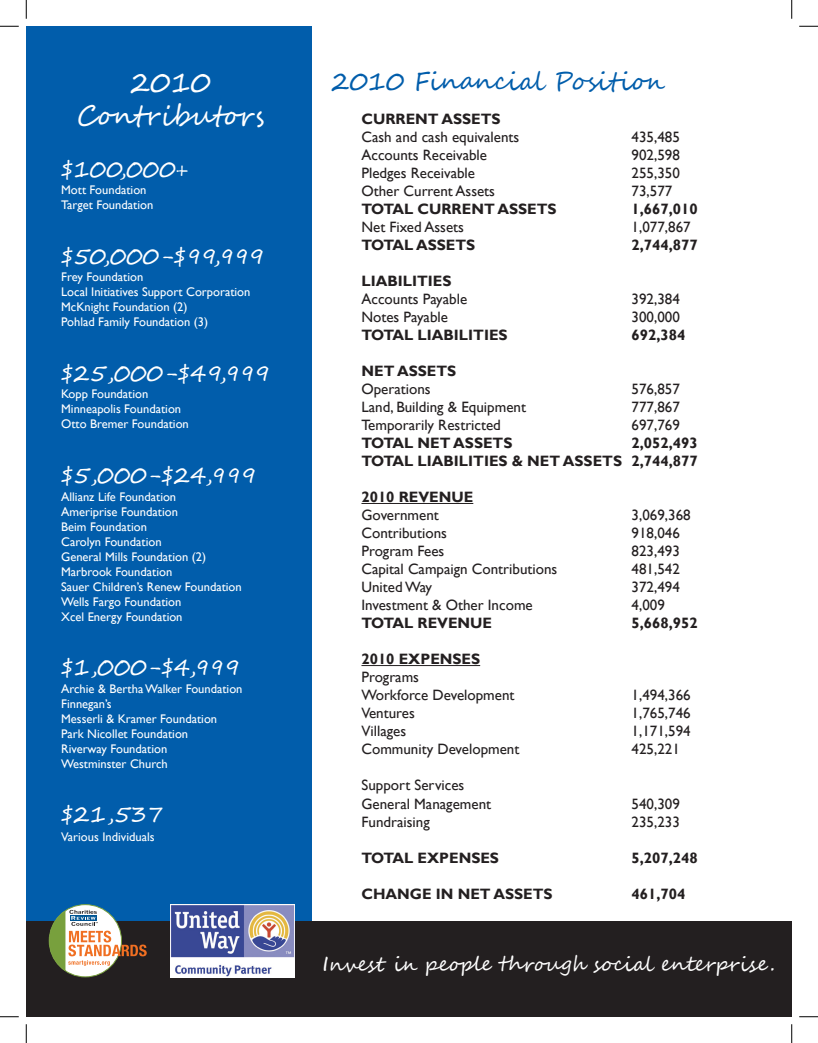
<style>
.page{position:relative;width:818px;height:1043px;background:#fff}
.page>*{position:absolute;margin:0;border:0;box-sizing:border-box;transform-origin:0 0}
.t1{font:27.5px/33px "Segoe Script";color:#fff;text-align:center}
.t2{font:25px "Segoe Script";color:#015dab}
.t3{font:22.5px "Segoe Script";color:#fff}
.t4{font:22.5px "Segoe Script";letter-spacing:-.035em;color:#fff}
.t5{font:20px "Segoe Script";color:#fff}
.t6{font:15px/18px "Gill Sans";color:#231f20}
.t7{font:700 15px/18px "Gill Sans";color:#231f20;text-align:right}
.t8{font:12.5px/15px "Gill Sans";color:#fff}
</style>
<div class="page">
<div style="left:26px;top:26px;width:285px;height:990px;background:#015dab"></div>
<hr style="left:361px;top:503px;width:112px;height:1px;background:#231f20">
<hr style="left:361px;top:665px;width:119px;height:1px;background:#231f20">
<div style="left:26px;top:921px;width:765px;height:95px;background:#231f20"></div>
<svg style="left:49px;top:904px;width:72px;height:72px"></svg>
<svg style="left:49px;top:909px;width:98px;height:61px"></svg>
<img style="left:171px;top:904px;width:124px;height:73px">
<svg style="left:0;top:25px;width:19px;height:2px"></svg>
<svg style="left:799px;top:25px;width:19px;height:2px"></svg>
<svg style="left:0;top:1016px;width:19px;height:1px"></svg>
<svg style="left:799px;top:1016px;width:19px;height:1px"></svg>
<svg style="left:25px;top:0;width:2px;height:19px"></svg>
<svg style="left:25px;top:1024px;width:2px;height:18px"></svg>
<svg style="left:791px;top:0;width:1px;height:19px"></svg>
<svg style="left:791px;top:1024px;width:1px;height:18px"></svg>
<h1 class="t1" style="left:77px;top:66px;width:189px">2010<br>Contributors</h1>
<h3 class="t3" style="left:61px;top:151px;width:129px">$100,000+</h3>
<p class="t8" style="left:61px;top:183px;width:94px">Mott Foundation<br>Target Foundation</p>
<h3 class="t4" style="left:61px;top:238px;width:205px">$50,000-$99,999</h3>
<p class="t8" style="left:61px;top:270px;width:191px">Frey Foundation<br>Local Initiatives Support Corporation<br>McKnight Foundation (2)<br>Pohlad Family Foundation (3)</p>
<h3 class="t3" style="left:61px;top:355px;width:211px">$25,000-$49,999</h3>
<p class="t8" style="left:61px;top:387px;width:129px">Kopp Foundation<br>Minneapolis Foundation<br>Otto Bremer Foundation</p>
<h3 class="t3" style="left:61px;top:457px;width:197px">$5,000-$24,999</h3>
<p class="t8" style="left:61px;top:489px;width:182px">Allianz Life Foundation<br>Ameriprise Foundation<br>Beim Foundation<br>Carolyn Foundation<br>General Mills Foundation (2)<br>Marbrook Foundation<br>Sauer Children’s Renew Foundation<br>Wells Fargo Foundation<br>Xcel Energy Foundation</p>
<h3 class="t3" style="left:61px;top:649px;width:181px">$1,000-$4,999</h3>
<p class="t8" style="left:61px;top:681px;width:183px">Archie &amp; Bertha Walker Foundation<br>Finnegan’s<br>Messerli &amp; Kramer Foundation<br>Park Nicollet Foundation<br>Riverway Foundation<br>Westminster Church</p>
<h3 class="t3" style="left:61px;top:796px;width:104px">$21,537</h3>
<p class="t8" style="left:61px;top:829px;width:95px">Various Individuals</p>
<h2 class="t2" style="left:331px;top:61px;width:335px">2010 Financial Position</h2>
<p class="t7" style="left:361px;top:110px;width:141px">CURRENT ASSETS</p>
<p class="t6" style="left:361px;top:128px;width:159px">Cash and cash equivalents</p>
<p class="t6" style="left:631px;top:128px;width:50px">435,485</p>
<p class="t6" style="left:361px;top:146px;width:127px">Accounts Receivable</p>
<p class="t6" style="left:631px;top:146px;width:50px">902,598</p>
<p class="t6" style="left:361px;top:164px;width:115px">Pledges Receivable</p>
<p class="t6" style="left:631px;top:164px;width:50px">255,350</p>
<p class="t6" style="left:361px;top:182px;width:135px">Other Current Assets</p>
<p class="t6" style="left:631px;top:182px;width:42px">73,577</p>
<p class="t7" style="left:361px;top:200px;width:197px">TOTAL CURRENT ASSETS</p>
<p class="t7" style="left:631px;top:200px;width:68px">1,667,010</p>
<p class="t6" style="left:361px;top:218px;width:104px">Net Fixed Assets</p>
<p class="t6" style="left:631px;top:218px;width:61px">1,077,867</p>
<p class="t7" style="left:361px;top:236px;width:115px">TOTAL ASSETS</p>
<p class="t7" style="left:631px;top:236px;width:68px">2,744,877</p>
<p class="t7" style="left:361px;top:272px;width:91px">LIABILITIES</p>
<p class="t6" style="left:361px;top:290px;width:107px">Accounts Payable</p>
<p class="t6" style="left:631px;top:290px;width:50px">392,384</p>
<p class="t6" style="left:361px;top:308px;width:88px">Notes Payable</p>
<p class="t6" style="left:631px;top:308px;width:50px">300,000</p>
<p class="t7" style="left:361px;top:326px;width:148px">TOTAL LIABILITIES</p>
<p class="t7" style="left:631px;top:326px;width:55px">692,384</p>
<p class="t7" style="left:361px;top:362px;width:96px">NET ASSETS</p>
<p class="t6" style="left:361px;top:380px;width:71px">Operations</p>
<p class="t6" style="left:631px;top:380px;width:50px">576,857</p>
<p class="t6" style="left:361px;top:398px;width:166px">Land, Building &amp; Equipment</p>
<p class="t6" style="left:631px;top:398px;width:50px">777,867</p>
<p class="t6" style="left:361px;top:416px;width:141px">Temporarily Restricted</p>
<p class="t6" style="left:631px;top:416px;width:50px">697,769</p>
<p class="t7" style="left:361px;top:434px;width:152px">TOTAL NET ASSETS</p>
<p class="t7" style="left:361px;top:434px;width:338px">2,052,493<br>TOTAL LIABILITIES &amp; NET ASSETS 2,744,877</p>
<p class="t7" style="left:361px;top:488px;width:113px">2010 REVENUE</p>
<p class="t6" style="left:361px;top:506px;width:79px">Government</p>
<p class="t6" style="left:631px;top:506px;width:61px">3,069,368</p>
<p class="t6" style="left:361px;top:524px;width:87px">Contributions</p>
<p class="t6" style="left:631px;top:524px;width:50px">918,046</p>
<p class="t6" style="left:361px;top:542px;width:84px">Program Fees</p>
<p class="t6" style="left:631px;top:542px;width:50px">823,493</p>
<p class="t6" style="left:361px;top:560px;width:197px">Capital Campaign Contributions</p>
<p class="t6" style="left:631px;top:560px;width:50px">481,542</p>
<p class="t6" style="left:361px;top:578px;width:72px">United Way</p>
<p class="t6" style="left:631px;top:578px;width:50px">372,494</p>
<p class="t6" style="left:361px;top:596px;width:173px">Investment &amp; Other Income</p>
<p class="t6" style="left:631px;top:596px;width:35px">4,009</p>
<p class="t7" style="left:361px;top:614px;width:132px">TOTAL REVENUE</p>
<p class="t7" style="left:631px;top:614px;width:68px">5,668,952</p>
<p class="t7" style="left:361px;top:650px;width:120px">2010 EXPENSES</p>
<p class="t6" style="left:361px;top:668px;width:155px">Programs<br>Workforce Development</p>
<p class="t6" style="left:631px;top:686px;width:61px">1,494,366</p>
<p class="t6" style="left:361px;top:704px;width:55px">Ventures</p>
<p class="t6" style="left:631px;top:704px;width:61px">1,765,746</p>
<p class="t6" style="left:361px;top:722px;width:46px">Villages</p>
<p class="t6" style="left:631px;top:722px;width:61px">1,171,594</p>
<p class="t6" style="left:361px;top:740px;width:159px">Community Development</p>
<p class="t6" style="left:631px;top:740px;width:50px">425,221</p>
<p class="t6" style="left:361px;top:776px;width:131px">Support Services<br>General Management</p>
<p class="t6" style="left:631px;top:794px;width:50px">540,309</p>
<p class="t6" style="left:361px;top:812px;width:70px">Fundraising</p>
<p class="t6" style="left:631px;top:812px;width:50px">235,233</p>
<p class="t7" style="left:361px;top:848px;width:139px">TOTAL EXPENSES</p>
<p class="t7" style="left:631px;top:848px;width:68px">5,207,248</p>
<p class="t7" style="left:361px;top:884px;width:192px">CHANGE IN NET ASSETS</p>
<p class="t7" style="left:631px;top:884px;width:55px">461,704</p>
<h3 class="t5" style="left:322px;top:947px;width:454px">Invest in people through social enterprise.</h3>
</div>
